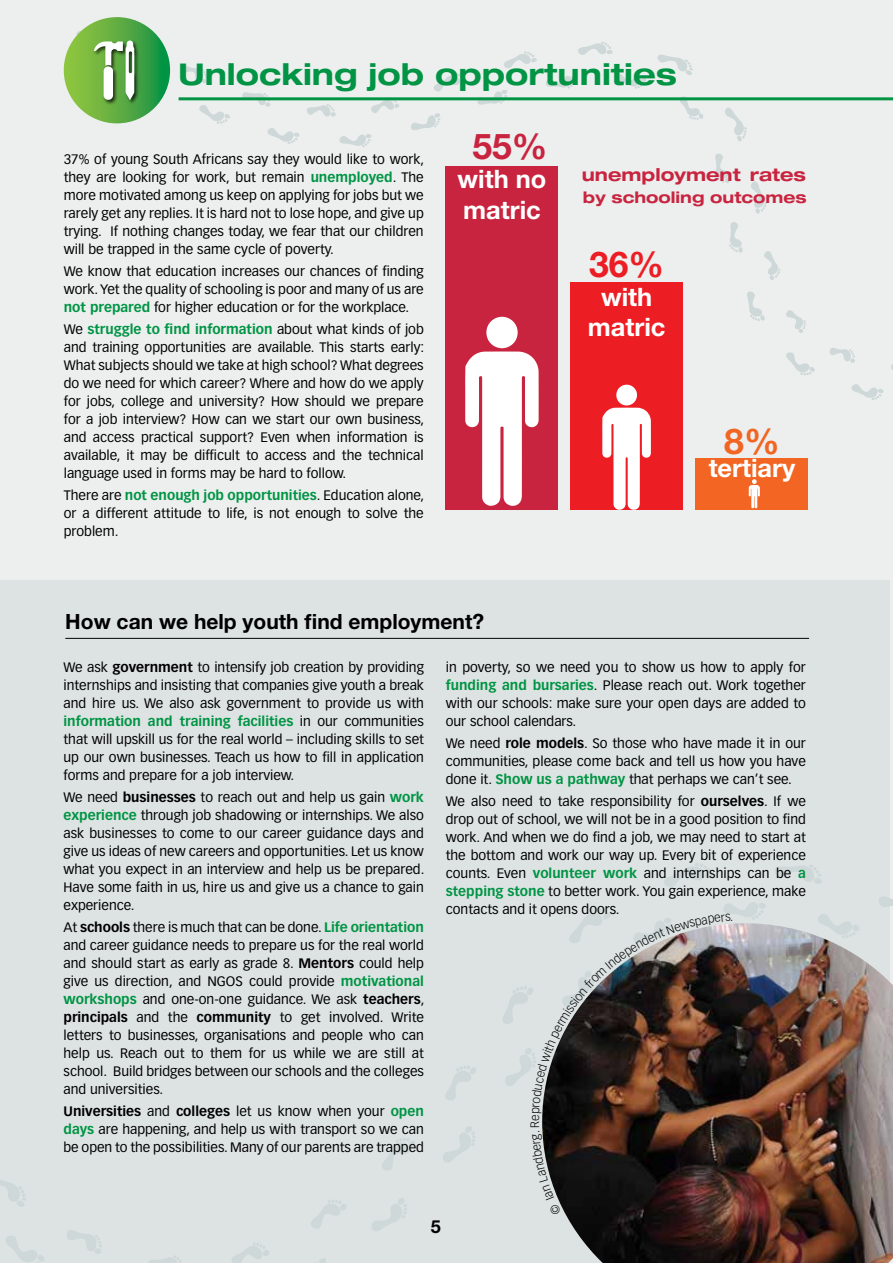
<style>
.page{position:relative;width:893px;height:1263px;background:#ecefee}
.page>*{position:absolute;margin:0;border:0;box-sizing:border-box;transform-origin:0 0}
.t1{font:700 35.55px "Helvetica Neue LT Std";color:#c9243f}
.t2{font:700 35.55px "Helvetica Neue LT Std";color:#ed1d24}
.t3{font:700 35.55px "Helvetica Neue LT Std";color:#f26522}
.t4{font:700 expanded 30px "Helvetica Neue LT Std";color:#009444}
.t5{font:700 25.35px/30.5px "Helvetica Neue LT Std";color:#fff;text-align:center}
.t6{font:700 21px "Helvetica Neue LT Std";color:#000}
.t7{font:700 18px "Helvetica Neue LT Std";color:#000}
.t8{font:700 expanded 17.7px "Helvetica Neue LT Std";color:#c9243f}
.t9{font:700 expanded 15.9px "Helvetica Neue LT Std";color:#c9243f}
.t10{font:13.5px/18px "Vectora LT Std";color:#000;text-align:justify}
.t11{font:300 12px "Vectora LT Std";color:#000}
.s1{font-weight:700;color:#009444}
.s2{font-weight:700}
</style>
<div class="page">
<div style="left:0;top:580px;width:890px;height:683px;background:#dde3e3"></div>
<hr style="left:65px;top:638px;width:744px;height:1px;background:#000">
<svg style="left:180px;top:65px;width:28px;height:18px"></svg>
<svg style="left:199px;top:105px;width:31px;height:19px"></svg>
<svg style="left:242px;top:92px;width:29px;height:15px"></svg>
<svg style="left:267px;top:128px;width:33px;height:16px"></svg>
<svg style="left:307px;top:104px;width:29px;height:13px"></svg>
<svg style="left:339px;top:134px;width:32px;height:13px"></svg>
<svg style="left:371px;top:100px;width:28px;height:13px"></svg>
<svg style="left:411px;top:113px;width:29px;height:17px"></svg>
<svg style="left:434px;top:73px;width:31px;height:19px"></svg>
<svg style="left:477px;top:90px;width:31px;height:15px"></svg>
<svg style="left:504px;top:51px;width:33px;height:17px"></svg>
<svg style="left:546px;top:75px;width:31px;height:14px"></svg>
<svg style="left:578px;top:42px;width:35px;height:13px"></svg>
<svg style="left:615px;top:74px;width:32px;height:15px"></svg>
<svg style="left:657px;top:55px;width:36px;height:20px"></svg>
<svg style="left:678px;top:96px;width:25px;height:24px"></svg>
<svg style="left:725px;top:108px;width:22px;height:34px"></svg>
<svg style="left:715px;top:154px;width:14px;height:29px"></svg>
<svg style="left:751px;top:181px;width:16px;height:33px"></svg>
<svg style="left:729px;top:222px;width:14px;height:31px"></svg>
<svg style="left:764px;top:251px;width:16px;height:29px"></svg>
<svg style="left:747px;top:291px;width:18px;height:30px"></svg>
<svg style="left:786px;top:310px;width:20px;height:23px"></svg>
<svg style="left:786px;top:352px;width:29px;height:24px"></svg>
<svg style="left:830px;top:348px;width:25px;height:15px"></svg>
<svg style="left:851px;top:384px;width:33px;height:16px"></svg>
<hr style="left:179px;top:97px;width:714px;height:3px;background:#009444">
<svg style="left:64px;top:17px;width:106px;height:106px;background:#62b043"></svg>
<img style="left:91px;top:100px;width:50px;height:7px">
<svg style="left:75px;top:28px;width:90px;height:72px;background:#6fb360"></svg>
<svg style="left:0;top:1180px;width:26px;height:27px"></svg>
<svg style="left:6px;top:1236px;width:38px;height:27px"></svg>
<svg style="left:67px;top:1230px;width:35px;height:24px"></svg>
<svg style="left:148px;top:1256px;width:33px;height:7px"></svg>
<svg style="left:232px;top:1242px;width:37px;height:21px"></svg>
<svg style="left:319px;top:1258px;width:7px;height:5px"></svg>
<svg style="left:311px;top:1200px;width:36px;height:29px"></svg>
<svg style="left:372px;top:1198px;width:35px;height:33px"></svg>
<svg style="left:382px;top:1138px;width:33px;height:32px"></svg>
<svg style="left:443px;top:1126px;width:32px;height:37px"></svg>
<svg style="left:445px;top:1066px;width:31px;height:34px"></svg>
<svg style="left:664px;top:863px;width:49px;height:24px"></svg>
<svg style="left:775px;top:865px;width:47px;height:19px"></svg>
<svg style="left:818px;top:914px;width:32px;height:9px"></svg>
<svg style="left:879px;top:897px;width:14px;height:10px"></svg>
<div style="left:695px;top:458px;width:112px;height:52px;background:#f26522"></div>
<div style="left:570px;top:282px;width:113px;height:228px;background:#ed1d24"></div>
<div style="left:446px;top:166px;width:112px;height:344px;background:#c9243f"></div>
<svg style="left:465px;top:351px;width:74px;height:155px"></svg>
<div style="left:486px;top:317px;width:32px;height:31px;background:#fff;border-radius:50%"></div>
<svg style="left:602px;top:408px;width:49px;height:102px"></svg>
<div style="left:616px;top:385px;width:21px;height:20px;background:#fff;border-radius:50%"></div>
<svg style="left:749px;top:479px;width:11px;height:29px"></svg>
<img style="left:542px;top:923px;width:351px;height:340px">
<svg style="left:542px;top:1131px;width:19px;height:85px"></svg>
<img style="left:503px;top:902px;width:263px;height:218px">
<h2 class="t4" style="left:179px;top:55px;width:500px">Unlocking job opportunities</h2>
<p class="t10" style="left:64px;top:150px;width:362px">37% of young South Africans say they would like to work, they are looking for work, but remain <span class="s1">unemployed</span>. The more motivated among us keep on applying for jobs but we rarely get any replies. It is hard not to lose hope, and give up trying. If nothing changes today, we fear that our children will be trapped in the same cycle of poverty.</p>
<p class="t10" style="left:64px;top:262px;width:362px">We know that education increases our chances of finding work. Yet the quality of schooling is poor and many of us are <span class="s1">not prepared</span> for higher education or for the workplace.</p>
<p class="t10" style="left:64px;top:320px;width:362px">We <span class="s1">struggle to find information</span> about what kinds of job and training opportunities are available. This starts early:<br>What subjects should we take at high school? What degrees do we need for which career? Where and how do we apply for jobs, college and university? How should we prepare for a job interview? How can we start our own business, and access practical support? Even when information is available, it may be difficult to access and the technical language used in forms may be hard to follow.</p>
<p class="t10" style="left:64px;top:487px;width:362px">There are <span class="s1">not enough job opportunities</span>. Education alone, or a different attitude to life, is not enough to solve the problem.</p>
<h1 class="t1" style="left:472px;top:124px;width:77px">55%</h1>
<h3 class="t5" style="left:458px;top:163px;width:90px;text-align:left">with no matric</h3>
<h3 class="t8" style="left:582px;top:164px;width:226px">unemployment rates</h3>
<p class="t9" style="left:583px;top:187px;width:225px">by schooling outcomes</p>
<h1 class="t2" style="left:589px;top:242px;width:77px">36%</h1>
<h3 class="t5" style="left:588px;top:281px;width:79px">with matric</h3>
<h1 class="t3" style="left:724px;top:419px;width:57px">8%</h1>
<h3 class="t5" style="left:709px;top:452px;width:88px">tertiary</h3>
<h3 class="t6" style="left:65px;top:609px;width:420px">How can we help youth find employment?</h3>
<p class="t10" style="left:64px;top:658px;width:362px">We ask <span class="s2">government</span> to intensify job creation by providing internships and insisting that companies give youth a break and hire us. We also ask government to provide us with <span class="s1">information and training facilities</span> in our communities that will upskill us for the real world – including skills to set up our own businesses. Teach us how to fill in application forms and prepare for a job interview.</p>
<p class="t10" style="left:64px;top:788px;width:362px">We need <span class="s2">businesses</span> to reach out and help us gain <span class="s1">work experience</span> through job shadowing or internships. We also ask businesses to come to our career guidance days and give us ideas of new careers and opportunities. Let us know what you expect in an interview and help us be prepared.<br>Have some faith in us, hire us and give us a chance to gain experience.</p>
<p class="t10" style="left:64px;top:918px;width:362px">At <span class="s2">schools</span> there is much that can be done. <span class="s1">Life orientation </span>and career guidance needs to prepare us for the real world and should start as early as grade 8. <span class="s2">Mentors</span> could help give us direction, and NGOS could provide <span class="s1">motivational workshops</span> and one-on-one guidance. We ask <span class="s2">teachers</span>, <span class="s2">principals</span> and the <span class="s2">community</span> to get involved. Write letters to businesses, organisations and people who can help us. Reach out to them for us while we are still at school. Build bridges between our schools and the colleges and universities.</p>
<p class="t10" style="left:64px;top:1103px;width:362px"><span class="s2">Universities</span> and <span class="s2">colleges</span> let us know when your <span class="s1">open days</span> are happening, and help us with transport so we can be open to the possibilities. Many of our parents are trapped</p>
<p class="t10" style="left:446px;top:658px;width:362px">in poverty, so we need you to show us how to apply for <span class="s1">funding and bursaries</span>. Please reach out. Work together with our schools: make sure your open days are added to our school calendars.</p>
<p class="t10" style="left:446px;top:734px;width:362px">We need <span class="s2">role models</span>. So those who have made it in our communities, please come back and tell us how you have done it. <span class="s1">Show us a pathway</span> that perhaps we can’t see.</p>
<p class="t10" style="left:446px;top:792px;width:362px">We also need to take responsibility for <span class="s2">ourselves</span>. If we drop out of school, we will not be in a good position to find work. And when we do find a job, we may need to start at the bottom and work our way up. Every bit of experience counts. Even <span class="s1">volunteer work</span> and internships can be <span class="s1">a stepping stone</span> to better work. You gain experience, make contacts and it opens doors.</p>
<p class="t11" style="left:528px;top:1128px;width:8px;rotate:-90deg">R</p>
<h3 class="t7" style="left:431px;top:1215px;width:12px">5</h3>
</div>
